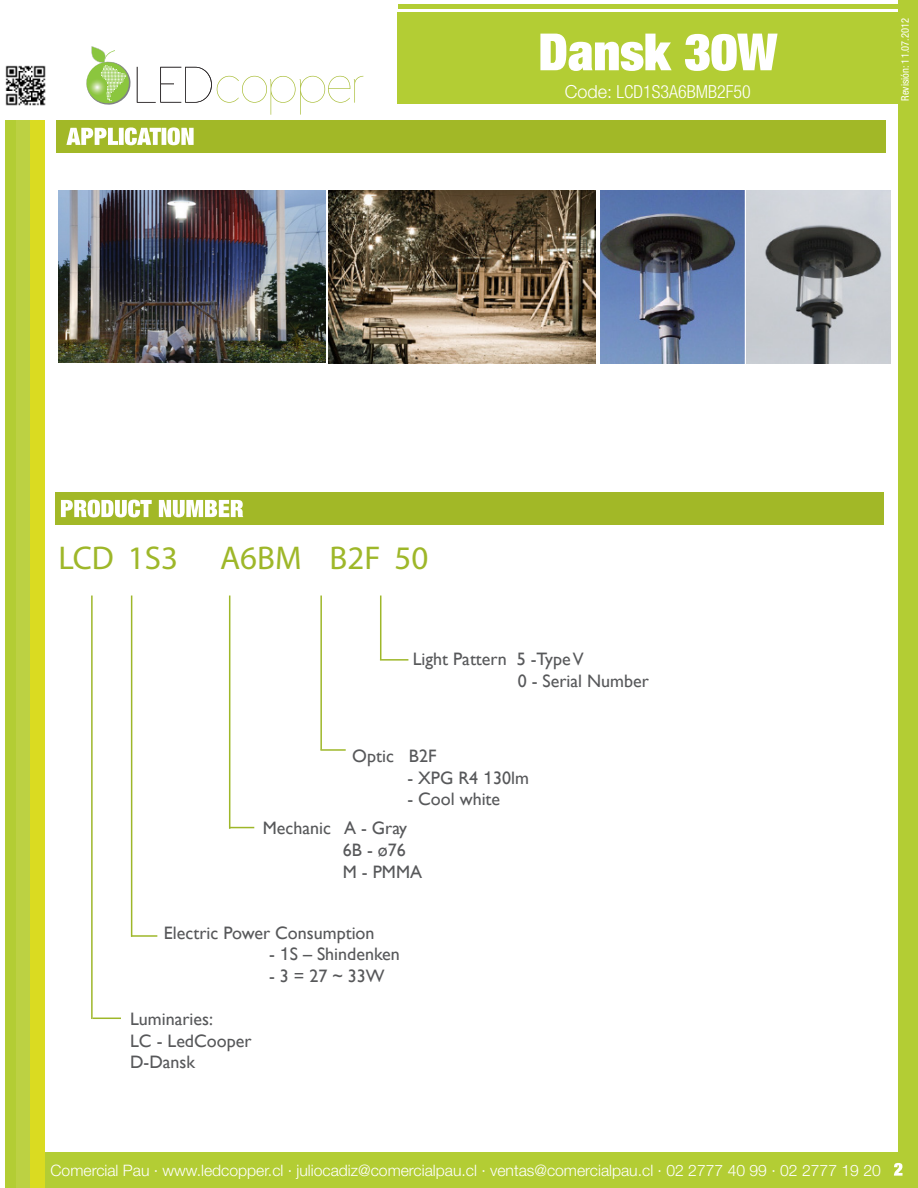
<style>
.page{position:relative;width:918px;height:1188px;background:#fff}
.page>*{position:absolute;margin:0;border:0;box-sizing:border-box;transform-origin:0 0}
.t1{font:900 condensed 51.3px "Helvetica Neue LT Std";color:#fff}
.t2{font:33px "Myriad Pro";color:#9eb729}
.t3{font:18px/21.6px "Gill Sans";color:#57585a}
.t4{font:300 condensed 18px "Helvetica Neue LT Std";color:#fff}
.t5{font:300 15.75px "Helvetica Neue LT Std";color:#fff}
.t6{font:condensed 10.5px "Helvetica Neue LT Std";color:#fff}
.s1{font-stretch:normal}
.s2{font-family:"Helvetica LT Std"}
</style>
<div class="page">
<div style="left:5px;top:121px;width:15px;height:1067px;background:#b3cd34"></div>
<div style="left:16px;top:121px;width:18px;height:1067px;background:#bcd143"></div>
<div style="left:31px;top:121px;width:14px;height:1067px;background:#dadb21"></div>
<div style="left:898px;top:0;width:20px;height:1188px;background:#b3cd34"></div>
<div style="left:398px;top:13px;width:504px;height:91px;background:#b3cd34"></div>
<div style="left:398px;top:4px;width:515px;height:5px;background:#b3cd34"></div>
<div style="left:45px;top:1153px;width:873px;height:35px;background:#b3cd34"></div>
<svg style="left:86px;top:46px;width:277px;height:69px"></svg>
<img style="left:5px;top:65px;width:41px;height:41px">
<div style="left:56px;top:121px;width:830px;height:32px;background:#a2b827"></div>
<div style="left:56px;top:493px;width:828px;height:32px;background:#a2b827"></div>
<svg style="left:66px;top:127px;width:128px;height:18px"></svg>
<svg style="left:61px;top:500px;width:182px;height:17px"></svg>
<svg style="left:894px;top:1163px;width:9px;height:13px"></svg>
<img style="left:58px;top:190px;width:267px;height:172px">
<img style="left:328px;top:190px;width:267px;height:173px">
<img style="left:600px;top:190px;width:144px;height:174px">
<img style="left:747px;top:190px;width:144px;height:174px">
<hr style="left:91px;top:596px;width:2px;height:423px;background:#9eb729">
<hr style="left:131px;top:596px;width:1px;height:341px;background:#9eb729">
<hr style="left:229px;top:596px;width:1px;height:233px;background:#9eb729">
<hr style="left:320px;top:596px;width:2px;height:154px;background:#9eb729">
<hr style="left:380px;top:596px;width:1px;height:64px;background:#9eb729">
<svg style="left:93px;top:1018px;width:28px;height:1px"></svg>
<hr style="left:131px;top:935px;width:26px;height:2px;background:#9eb729">
<svg style="left:230px;top:827px;width:24px;height:1px"></svg>
<hr style="left:320px;top:749px;width:26px;height:2px;background:#9eb729">
<hr style="left:380px;top:659px;width:28px;height:2px;background:#9eb729">
<h1 class="t1" style="left:538px;top:19px;width:240px">Dansk 30W</h1>
<p class="t4" style="left:565px;top:81px;width:187px"><span class="s1">Code:</span> LCD1S3A6BMB2F50</p>
<p class="t6" style="left:899px;top:101px;width:84px;rotate:-90deg">Revisión: 11.07.2012</p>
<h2 class="t2" style="left:58px;top:538px;width:121px">LCD 1S3</h2>
<h2 class="t2" style="left:220px;top:538px;width:210px">A6BM B2F 50</h2>
<p class="t3" style="left:518px;top:649px;width:133px;text-indent:-105px">Light Pattern 5 -Type V<br>0 - Serial Number</p>
<p class="t3" style="left:352px;top:746px;width:86px">Optic B2F</p>
<p class="t3" style="left:407px;top:767px;width:123px">- XPG R4 <span class="s2">1</span>30lm</p>
<p class="t3" style="left:407px;top:789px;width:94px">- Cool white</p>
<p class="t3" style="left:343px;top:818px;width:81px;text-indent:-80px">Mechanic A - Gray<br>6B - ø76<br>M - PMMA</p>
<p class="t3" style="left:164px;top:922px;width:212px">Electric Power Consumption</p>
<p class="t3" style="left:269px;top:944px;width:132px">- <span class="s2">1</span>S – Shindenken</p>
<p class="t3" style="left:269px;top:965px;width:117px">- 3 = 27 ~ 33W</p>
<p class="t3" style="left:130px;top:1009px;width:123px">Luminaries:<br>LC - LedCooper<br>D-Dansk</p>
<p class="t5" style="left:51px;top:1160px;width:832px">Comercial Pau · www.ledcopper.cl · juliocadiz@comercialpau.cl · ventas@comercialpau.cl · 02 2777 40 99 · 02 2777 19 20</p>
</div>
